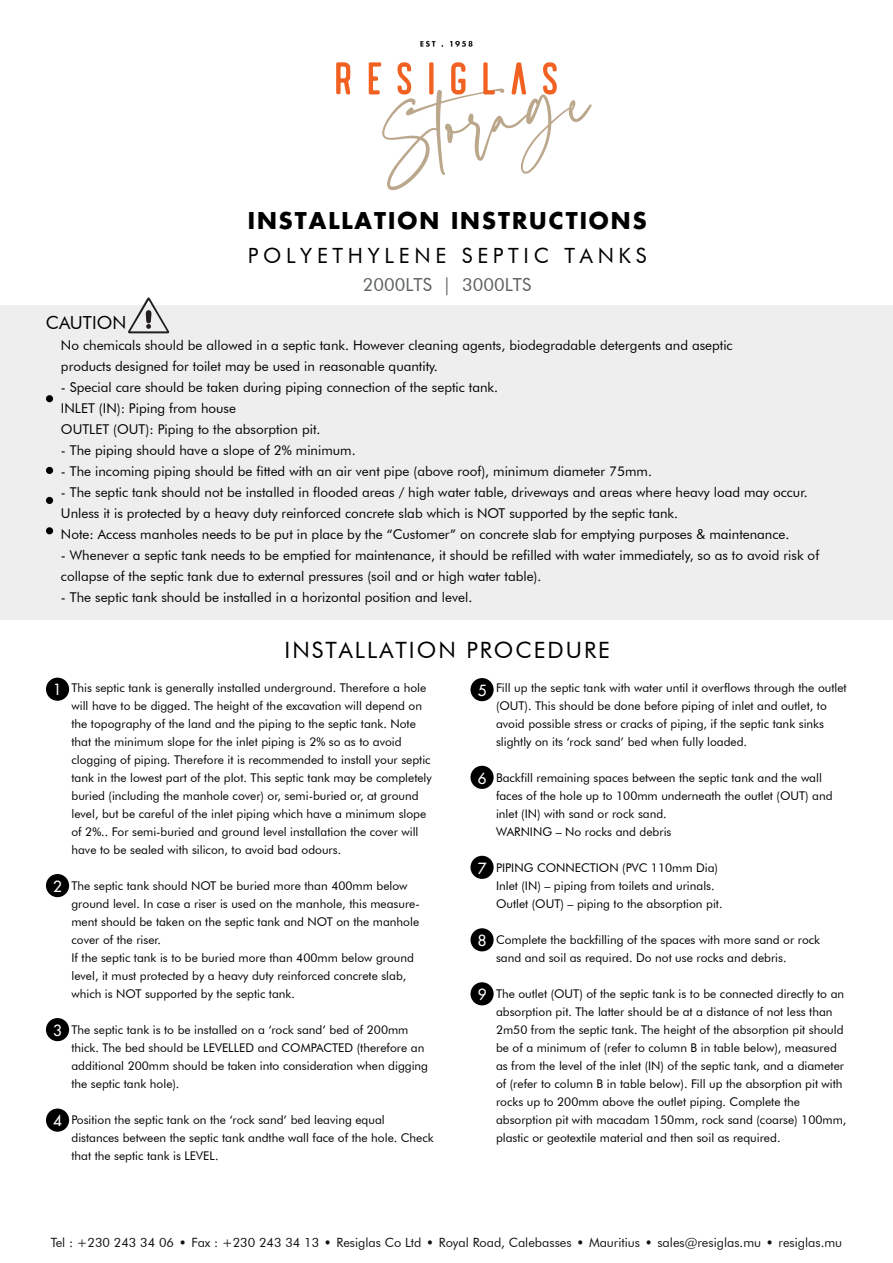
<style>
.page{position:relative;width:893px;height:1263px;background:#fff}
.page>*{position:absolute;margin:0;border:0;box-sizing:border-box;transform-origin:0 0}
.t1{font:33.45px "Futura BT";color:#111416}
.t2{font:700 22.5px "Futura";letter-spacing:.09em;color:#000001}
.t3{font:22.5px "Futura BT";letter-spacing:.09em;color:#000001}
.t4{font:21px "Futura BT";letter-spacing:.225em;color:#000001}
.t5{font:18px "Futura BT";color:#5d6162}
.t6{font:18px "Futura BT";color:#000001}
.t7{font:15px "Futura";color:#fff}
.t8{font:13.5px/21px "Futura BT";color:#000001}
.t9{font:12.75px "Futura BT";color:#111416}
.t10{font:12px/18px "Futura BT";color:#000001}
</style>
<div class="page">
<svg style="left:420px;top:41px;width:15px;height:6px"></svg>
<svg style="left:450px;top:41px;width:23px;height:6px"></svg>
<svg style="left:336px;top:62px;width:14px;height:33px"></svg>
<svg style="left:369px;top:62px;width:223px;height:128px"></svg>
<div style="left:0;top:305px;width:893px;height:314px;background:#edeeed"></div>
<div style="left:46px;top:395px;width:7px;height:7px;background:#000001;border-radius:50%"></div>
<div style="left:46px;top:467px;width:7px;height:7px;background:#000001;border-radius:50%"></div>
<div style="left:46px;top:497px;width:7px;height:7px;background:#000001;border-radius:50%"></div>
<div style="left:46px;top:527px;width:7px;height:7px;background:#000001;border-radius:50%"></div>
<svg style="left:128px;top:297px;width:41px;height:36px"></svg>
<div style="left:46px;top:678px;width:23px;height:23px;background:#000001;border-radius:50%"></div>
<div style="left:46px;top:874px;width:23px;height:23px;background:#000001;border-radius:50%"></div>
<div style="left:46px;top:1018px;width:23px;height:23px;background:#000001;border-radius:50%"></div>
<div style="left:46px;top:1108px;width:23px;height:24px;background:#000001;border-radius:50%"></div>
<div style="left:470px;top:678px;width:24px;height:23px;background:#000001;border-radius:50%"></div>
<div style="left:470px;top:766px;width:24px;height:23px;background:#000001;border-radius:50%"></div>
<div style="left:470px;top:856px;width:24px;height:23px;background:#000001;border-radius:50%"></div>
<div style="left:470px;top:928px;width:24px;height:23px;background:#000001;border-radius:50%"></div>
<div style="left:470px;top:982px;width:24px;height:23px;background:#000001;border-radius:50%"></div>
<h2 class="t2" style="left:248px;top:205px;width:400px">INSTALLATION INSTRUCTIONS</h2>
<h3 class="t4" style="left:248px;top:243px;width:400px">POLYETHYLENE SEPTIC TANKS</h3>
<h3 class="t5" style="left:363px;top:274px;width:170px">2000LTS | 3000LTS</h3>
<h3 class="t6" style="left:46px;top:312px;width:82px">CAUTION</h3>
<p class="t8" style="left:61px;top:335px;width:673px">No chemicals should be allowed in a septic tank. However cleaning agents, biodegradable detergents and aseptic products designed for toilet may be used in reasonable quantity.</p>
<p class="t8" style="left:61px;top:377px;width:439px">- Special care should be taken during piping connection of the septic tank.<br>INLET (IN): Piping from house<br>OUTLET (OUT): Piping to the absorption pit.</p>
<p class="t8" style="left:61px;top:440px;width:296px">- The piping should have a slope of 2% minimum.</p>
<p class="t8" style="left:61px;top:461px;width:593px">- The incoming piping should be fitted with an air vent pipe (above roof), minimum diameter 75mm.</p>
<p class="t8" style="left:61px;top:482px;width:748px">- The septic tank should not be installed in flooded areas / high water table, driveways and areas where heavy load may occur.<br>Unless it is protected by a heavy duty reinforced concrete slab which is NOT supported by the septic tank.<br>Note: Access manholes needs to be put in place by the “Customer” on concrete slab for emptying purposes &amp; maintenance.</p>
<p class="t8" style="left:61px;top:545px;width:760px">- Whenever a septic tank needs to be emptied for maintenance, it should be refilled with water immediately, so as to avoid risk of collapse of the septic tank due to external pressures (soil and or high water table).</p>
<p class="t8" style="left:61px;top:587px;width:413px">- The septic tank should be installed in a horizontal position and level.</p>
<p class="t7" style="left:53px;top:680px;width:10px">1</p>
<p class="t7" style="left:53px;top:876px;width:10px">2</p>
<p class="t7" style="left:53px;top:1020px;width:10px">3</p>
<p class="t7" style="left:53px;top:1111px;width:10px">4</p>
<h2 class="t3" style="left:285px;top:637px;width:327px">INSTALLATION PROCEDURE</h2>
<p class="t10" style="left:71px;top:679px;width:362px">This septic tank is generally installed underground. Therefore a hole will have to be digged. The height of the excavation will depend on the topography of the land and the piping to the septic tank. Note that the minimum slope for the inlet piping is 2% so as to avoid clogging of piping. Therefore it is recommended to install your septic tank in the lowest part of the plot. This septic tank may be completely buried (including the manhole cover) or, semi-buried or, at ground level, but be careful of the inlet piping which have a minimum slope of 2%.. For semi-buried and ground level installation the cover will have to be sealed with silicon, to avoid bad odours.</p>
<p class="t10" style="left:71px;top:877px;width:350px">The septic tank should NOT be buried more than 400mm below ground level. In case a riser is used on the manhole, this measure&shy;ment should be taken on the septic tank and NOT on the manhole cover of the riser.<br>If the septic tank is to be buried more than 400mm below ground level, it must protected by a heavy duty reinforced concrete slab, which is NOT supported by the septic tank.</p>
<p class="t10" style="left:71px;top:1021px;width:358px">The septic tank is to be installed on a ‘rock sand’ bed of 200mm thick. The bed should be LEVELLED and COMPACTED (therefore an additional 200mm should be taken into consideration when digging the septic tank hole).</p>
<p class="t10" style="left:71px;top:1111px;width:364px">Position the septic tank on the ‘rock sand’ bed leaving equal distances between the septic tank andthe wall face of the hole. Check that the septic tank is LEVEL.</p>
<p class="t7" style="left:478px;top:681px;width:10px">5</p>
<p class="t7" style="left:478px;top:768px;width:10px">6</p>
<p class="t7" style="left:478px;top:858px;width:10px">7</p>
<p class="t7" style="left:478px;top:931px;width:10px">8</p>
<p class="t7" style="left:478px;top:985px;width:10px">9</p>
<p class="t10" style="left:496px;top:679px;width:352px">Fill up the septic tank with water until it overflows through the outlet (OUT). This should be done before piping of inlet and outlet, to avoid possible stress or cracks of piping, if the septic tank sinks slightly on its ‘rock sand’ bed when fully loaded.</p>
<p class="t10" style="left:496px;top:769px;width:338px">Backfill remaining spaces between the septic tank and the wall faces of the hole up to 100mm underneath the outlet (OUT) and inlet (IN) with sand or rock sand.<br>WARNING – No rocks and debris</p>
<p class="t10" style="left:496px;top:859px;width:228px">PIPING CONNECTION (PVC 110mm Dia)<br>Inlet (IN) – piping from toilets and urinals.<br>Outlet (OUT) – piping to the absorption pit.</p>
<p class="t10" style="left:496px;top:931px;width:326px">Complete the backfilling of the spaces with more sand or rock sand and soil as required. Do not use rocks and debris.</p>
<p class="t10" style="left:496px;top:985px;width:352px">The outlet (OUT) of the septic tank is to be connected directly to an absorption pit. The latter should be at a distance of not less than 2m50 from the septic tank. The height of the absorption pit should be of a minimum of (refer to column B in table below), measured as from the level of the inlet (IN) of the septic tank, and a diameter of (refer to column B in table below). Fill up the absorption pit with rocks up to 200mm above the outlet piping. Complete the absorption pit with macadam 150mm, rock sand (coarse) 100mm, plastic or geotextile material and then soil as required.</p>
<p class="t9" style="left:51px;top:1235px;width:125px">Tel : +230 243 34 06</p>
<h1 class="t1" style="left:178px;top:1212px;width:11px">.</h1>
<p class="t9" style="left:191px;top:1235px;width:129px">Fax : +230 243 34 13</p>
<h1 class="t1" style="left:323px;top:1212px;width:11px">.</h1>
<p class="t9" style="left:337px;top:1235px;width:86px">Resiglas Co Ltd</p>
<h1 class="t1" style="left:425px;top:1212px;width:11px">.</h1>
<p class="t9" style="left:439px;top:1235px;width:134px">Royal Road, Calebasses</p>
<h1 class="t1" style="left:575px;top:1212px;width:11px">.</h1>
<p class="t9" style="left:589px;top:1235px;width:53px">Mauritius</p>
<h1 class="t1" style="left:644px;top:1212px;width:11px">.</h1>
<p class="t9" style="left:657px;top:1235px;width:105px">sales@resiglas.mu</p>
<h1 class="t1" style="left:765px;top:1212px;width:11px">.</h1>
<p class="t9" style="left:779px;top:1235px;width:65px">resiglas.mu</p>
</div>
